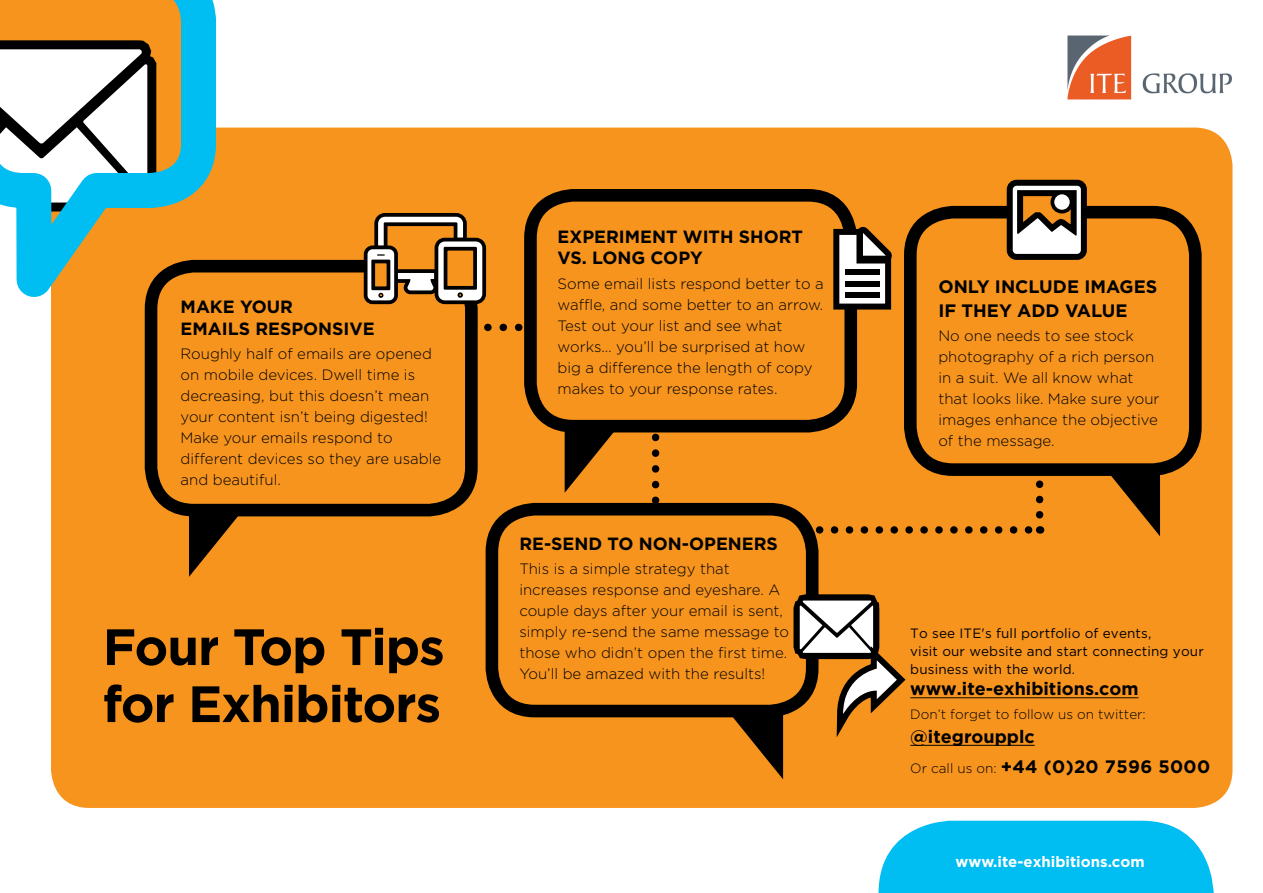
<style>
.page{position:relative;width:1263px;height:893px;background:#fff}
.page>*{position:absolute;margin:0;border:0;box-sizing:border-box;transform-origin:0 0}
.t1{font:700 51px/57px "Gotham";letter-spacing:-.02em;color:#000}
.t2{font:700 18px/24px "Gotham";color:#000}
.t3{font:700 17.7px/21.5px "Gotham";color:#000}
.t4{font:300 15px/21px "Gotham";color:#000}
.t5{font:700 15px "Gotham";color:#fff}
.t6{font:13.5px/18px "Gotham";letter-spacing:.01em;color:#000}
.t7{font:300 13.5px "Gotham";color:#000}
.s1{font-weight:300;font-size:13.5px}
</style>
<div class="page">
<div style="left:51px;top:128px;width:1181px;height:680px;background:#f7941e;border-radius:38px"></div>
<svg style="left:0;top:0;width:233px;height:328px"></svg>
<svg style="left:878px;top:821px;width:336px;height:72px;background:#17c2f3"></svg>
<svg style="left:488px;top:324px;width:35px;height:7px"></svg>
<svg style="left:815px;top:526px;width:217px;height:8px"></svg>
<svg style="left:652px;top:432px;width:7px;height:71px"></svg>
<svg style="left:1036px;top:480px;width:7px;height:35px"></svg>
<div style="left:904px;top:206px;width:298px;height:270px;border:13px solid #000;border-radius:43px"></div>
<svg style="left:1106px;top:469px;width:54px;height:67px"></svg>
<div style="left:151px;top:266px;width:320px;height:244px;background:#f7941e;border-radius:43px"></div>
<div style="left:145px;top:260px;width:333px;height:256px;border:13px solid #000;border-radius:43px"></div>
<svg style="left:189px;top:510px;width:54px;height:67px"></svg>
<svg style="left:357px;top:213px;width:130px;height:97px"></svg>
<div style="left:524px;top:189px;width:333px;height:243px;border:13px solid #000;border-radius:43px"></div>
<svg style="left:565px;top:426px;width:54px;height:67px"></svg>
<svg style="left:833px;top:216px;width:82px;height:100px"></svg>
<svg style="left:1001px;top:179px;width:92px;height:81px"></svg>
<div style="left:486px;top:503px;width:332px;height:214px;border:13px solid #000;border-radius:43px"></div>
<svg style="left:729px;top:579px;width:185px;height:200px"></svg>
<img style="left:1067px;top:35px;width:165px;height:65px">
<hr style="left:910px;top:745px;width:125px;height:1px;background:#000">
<hr style="left:910px;top:697px;width:228px;height:1px;background:#000">
<p class="t3" style="left:181px;top:296px;width:196px">MAKE YOUR<br>EMAILS RESPONSIVE</p>
<p class="t4" style="left:181px;top:343px;width:262px">Roughly half of emails are opened on mobile devices. Dwell time is decreasing, but this doesn’t mean your content isn’t being digested!<br>Make your emails respond to different devices so they are usable and beautiful.</p>
<h1 class="t1" style="left:103px;top:617px;width:343px">Four Top Tips for Exhibitors</h1>
<p class="t3" style="left:557px;top:225px;width:247px">EXPERIMENT WITH SHORT<br>VS. LONG COPY</p>
<p class="t4" style="left:557px;top:273px;width:268px">Some email lists respond better to a waffle, and some better to an arrow.<br>Test out your list and see what works… you’ll be surprised at how big a difference the length of copy makes to your response rates.</p>
<p class="t3" style="left:519px;top:532px;width:260px">RE-SEND TO NON-OPENERS</p>
<p class="t4" style="left:519px;top:558px;width:271px">This is a simple strategy that increases response and eyeshare. A couple days after your email is sent, simply re-send the same message to those who didn’t open the first time.<br>You’ll be amazed with the results!</p>
<p class="t2" style="left:938px;top:274px;width:220px">ONLY INCLUDE IMAGES<br>IF THEY ADD VALUE</p>
<p class="t4" style="left:938px;top:325px;width:223px">No one needs to see stock photography of a rich person in a suit. We all know what that looks like. Make sure your images enhance the objective of the message.</p>
<p class="t6" style="left:910px;top:624px;width:295px">To see ITE's full portfolio of events,<br>visit our website and start connecting your business with the world.</p>
<p class="t2" style="left:910px;top:676px;width:230px">www.ite-exhibitions.com</p>
<p class="t7" style="left:910px;top:707px;width:237px">Don’t forget to follow us on twitter:</p>
<p class="t2" style="left:910px;top:721px;width:301px;line-height:30.2px">@itegroupplc<br><span class="s1">Or call us on:</span> +44 (0)20 7596 5000</p>
<p class="t5" style="left:955px;top:853px;width:191px">www.ite-exhibitions.com</p>
</div>
